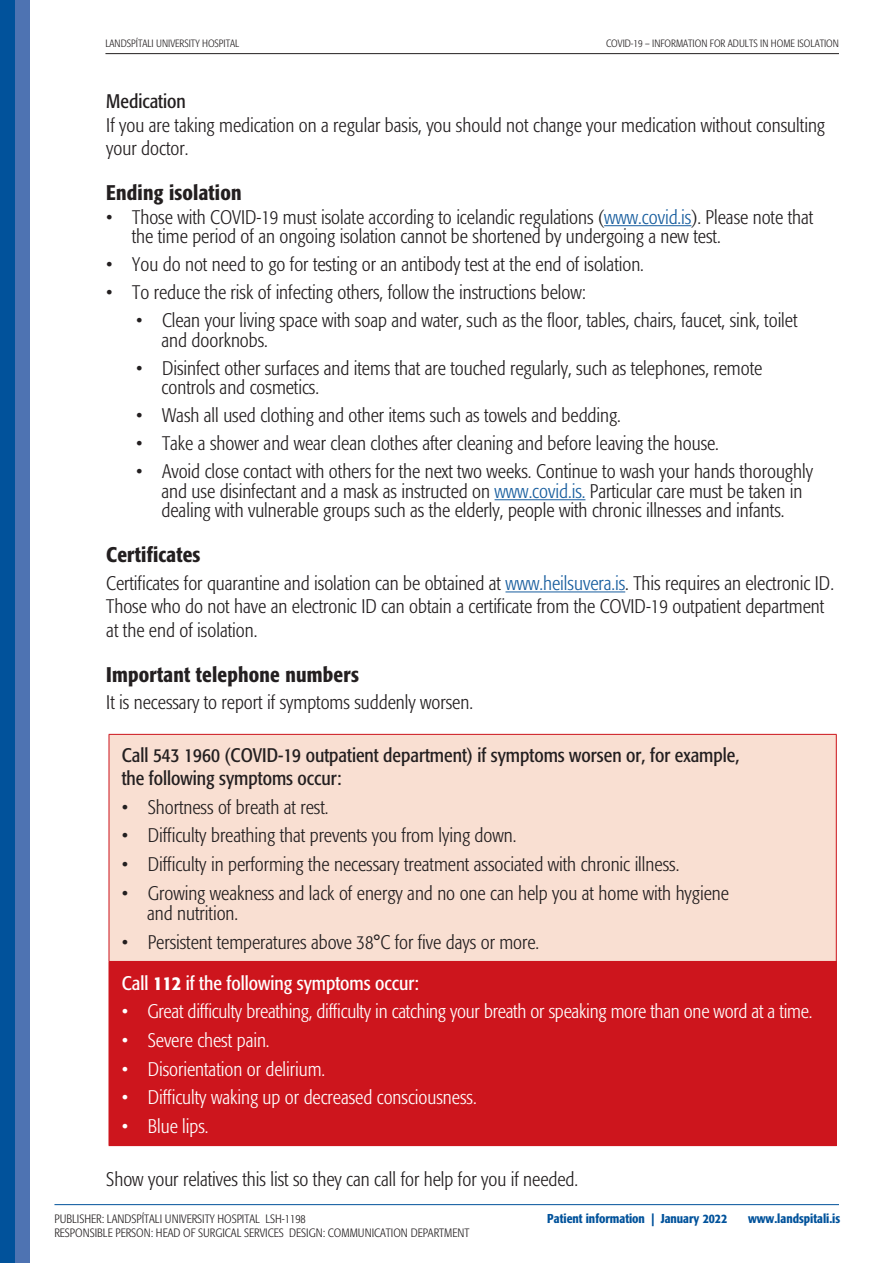
<style>
.page{position:relative;width:893px;height:1263px;background:#fff}
.page>*{position:absolute;margin:0;border:0;box-sizing:border-box;transform-origin:0 0}
.Millifyrirsagnir{font:500 condensed 21px "Formata";letter-spacing:.01em;color:#231f20}
.Meginmál_formata_lig{font:300 condensed 19.5px/19.5px "Formata";color:#231f20}
.t1{font:300 condensed 19.5px "Formata";color:#fff}
.Meginmál_formata_lig-2{font:condensed 19.5px/23.4px "Formata";color:#231f20}
.Meginmál_formata_lig-3{font:condensed 19.5px "Formata";color:#fff}
.Milli_millifyrirsagn{font:condensed 19.5px "Formata";color:#231f20}
.Meginmál_formata_lig-4{font:500 condensed 12.75px "Formata";color:#01529b}
.Kreditlisti{font:300 condensed 12px "Formata";color:#231f20}
.t2{font:300 condensed 10.5px "Formata";color:#231f20}
.s1{color:#175d9e}
.s2{font-weight:500}
</style>
<div class="page">
<hr style="left:105px;top:53px;width:734px;height:1px;background:#231f20">
<div style="left:0;top:0;width:15px;height:1263px;background:#01529b"></div>
<div style="left:15px;top:0;width:15px;height:1263px;background:#4e73b2"></div>
<hr style="left:54px;top:1204px;width:785px;height:1px;background:#01529b">
<hr style="left:604px;top:225px;width:87px;height:1px;background:#175d9e">
<hr style="left:495px;top:499px;width:90px;height:1px;background:#175d9e">
<hr style="left:505px;top:591px;width:120px;height:1px;background:#175d9e">
<div style="left:109px;top:734px;width:727px;height:227px;background:#f9dfd2"></div>
<div style="left:109px;top:961px;width:727px;height:184px;background:#cd151d"></div>
<hr style="left:109px;top:734px;width:728px;height:1px;background:#cd151d">
<hr style="left:109px;top:735px;width:1px;height:226px;background:#cd151d">
<hr style="left:836px;top:735px;width:1px;height:226px;background:#cd151d">
<hr style="left:109px;top:961px;width:728px;height:1px;background:#cd151d">
<hr style="left:836px;top:962px;width:1px;height:183px;background:#cd151d">
<hr style="left:109px;top:1145px;width:728px;height:1px;background:#cd151d">
<p class="t2" style="left:105px;top:37px;width:135px">LANDSPÍTALI UNIVERSITY HOSPITAL</p>
<p class="t2" style="left:606px;top:37px;width:234px">COVID-19 – INFORMATION FOR ADULTS IN HOME ISOLATION</p>
<p class="Milli_millifyrirsagn" style="left:106px;top:90px;width:81px">Medication</p>
<p class="Meginmál_formata_lig" style="left:106px;top:113px;width:720px;line-height:23.4px">If you are taking medication on a regular basis, you should not change your medication without consulting your doctor.</p>
<p class="Millifyrirsagnir" style="left:106px;top:180px;width:137px">Ending isolation</p>
<p class="Meginmál_formata_lig" style="left:132px;top:207px;width:683px;text-indent:-26px">• Those with COVID-19 must isolate according to icelandic regulations (<span class="s1">www.covid.is</span>). Please note that the time period of an ongoing isolation cannot be shortened by undergoing a new test.</p>
<p class="Meginmál_formata_lig" style="left:106px;top:255px;width:539px">• You do not need to go for testing or an antibody test at the end of isolation.</p>
<p class="Meginmál_formata_lig" style="left:106px;top:283px;width:481px">• To reduce the risk of infecting others, follow the instructions below:</p>
<p class="Meginmál_formata_lig" style="left:162px;top:311px;width:637px;text-indent:-26px">• Clean your living space with soap and water, such as the floor, tables, chairs, faucet, sink, toilet and doorknobs.</p>
<p class="Meginmál_formata_lig" style="left:162px;top:358px;width:602px;text-indent:-26px">• Disinfect other surfaces and items that are touched regularly, such as telephones, remote controls and cosmetics.</p>
<p class="Meginmál_formata_lig" style="left:136px;top:406px;width:486px">• Wash all used clothing and other items such as towels and bedding.</p>
<p class="Meginmál_formata_lig" style="left:136px;top:434px;width:584px">• Take a shower and wear clean clothes after cleaning and before leaving the house.</p>
<p class="Meginmál_formata_lig" style="left:162px;top:462px;width:653px;text-indent:-26px">• Avoid close contact with others for the next two weeks. Continue to wash your hands thoroughly and use disinfectant and a mask as instructed on <span class="s1">www.covid.is.</span> Particular care must be taken in dealing with vulnerable groups such as the elderly, people with chronic illnesses and infants.</p>
<p class="Millifyrirsagnir" style="left:106px;top:542px;width:96px">Certificates</p>
<p class="Meginmál_formata_lig" style="left:106px;top:572px;width:729px;line-height:23.4px">Certificates for quarantine and isolation can be obtained at <span class="s1">www.heilsuvera.is</span>. This requires an electronic ID.<br>Those who do not have an electronic ID can obtain a certificate from the COVID-19 outpatient department at the end of isolation.</p>
<p class="Millifyrirsagnir" style="left:106px;top:662px;width:254px">Important telephone numbers</p>
<p class="Meginmál_formata_lig" style="left:106px;top:693px;width:368px">It is necessary to report if symptoms suddenly worsen.</p>
<p class="Meginmál_formata_lig-2" style="left:122px;top:743px;width:619px">Call 543 1960 (COVID-19 outpatient department) if symptoms worsen or, for example, the following symptoms occur:</p>
<p class="Meginmál_formata_lig" style="left:122px;top:797px;width:208px">• Shortness of breath at rest.</p>
<p class="Meginmál_formata_lig" style="left:122px;top:826px;width:396px">• Difficulty breathing that prevents you from lying down.</p>
<p class="Meginmál_formata_lig" style="left:122px;top:855px;width:559px">• Difficulty in performing the necessary treatment associated with chronic illness.</p>
<p class="Meginmál_formata_lig" style="left:147px;top:883px;width:583px;line-height:20.4px;text-indent:-26px">• Growing weakness and lack of energy and no one can help you at home with hygiene and nutrition.</p>
<p class="Meginmál_formata_lig" style="left:122px;top:932px;width:419px">• Persistent temperatures above 38°C for five days or more.</p>
<p class="Meginmál_formata_lig-3" style="left:122px;top:971px;width:299px">Call <span class="s2">112</span> if the following symptoms occur:</p>
<p class="t1" style="left:122px;top:1000px;width:692px">• Great difficulty breathing, difficulty in catching your breath or speaking more than one word at a time.</p>
<p class="t1" style="left:122px;top:1029px;width:149px">• Severe chest pain.</p>
<p class="t1" style="left:122px;top:1057px;width:205px">• Disorientation or delirium.</p>
<p class="t1" style="left:122px;top:1086px;width:356px">• Difficulty waking up or decreased consciousness.</p>
<p class="t1" style="left:122px;top:1115px;width:88px">• Blue lips.</p>
<p class="Meginmál_formata_lig" style="left:106px;top:1169px;width:473px">Show your relatives this list so they can call for help for you if needed.</p>
<p class="Kreditlisti" style="left:54px;top:1211px;width:253px">PUBLISHER: LANDSPÍTALI UNIVERSITY HOSPITAL LSH-1198</p>
<p class="Meginmál_formata_lig-4" style="left:547px;top:1211px;width:181px">Patient information | January 2022</p>
<p class="Meginmál_formata_lig-4" style="left:748px;top:1211px;width:94px">www.landspitali.is</p>
<p class="Kreditlisti" style="left:54px;top:1226px;width:416px">RESPONSIBLE PERSON: HEAD OF SURGICAL SERVICES DESIGN: COMMUNICATION DEPARTMENT</p>
</div>
